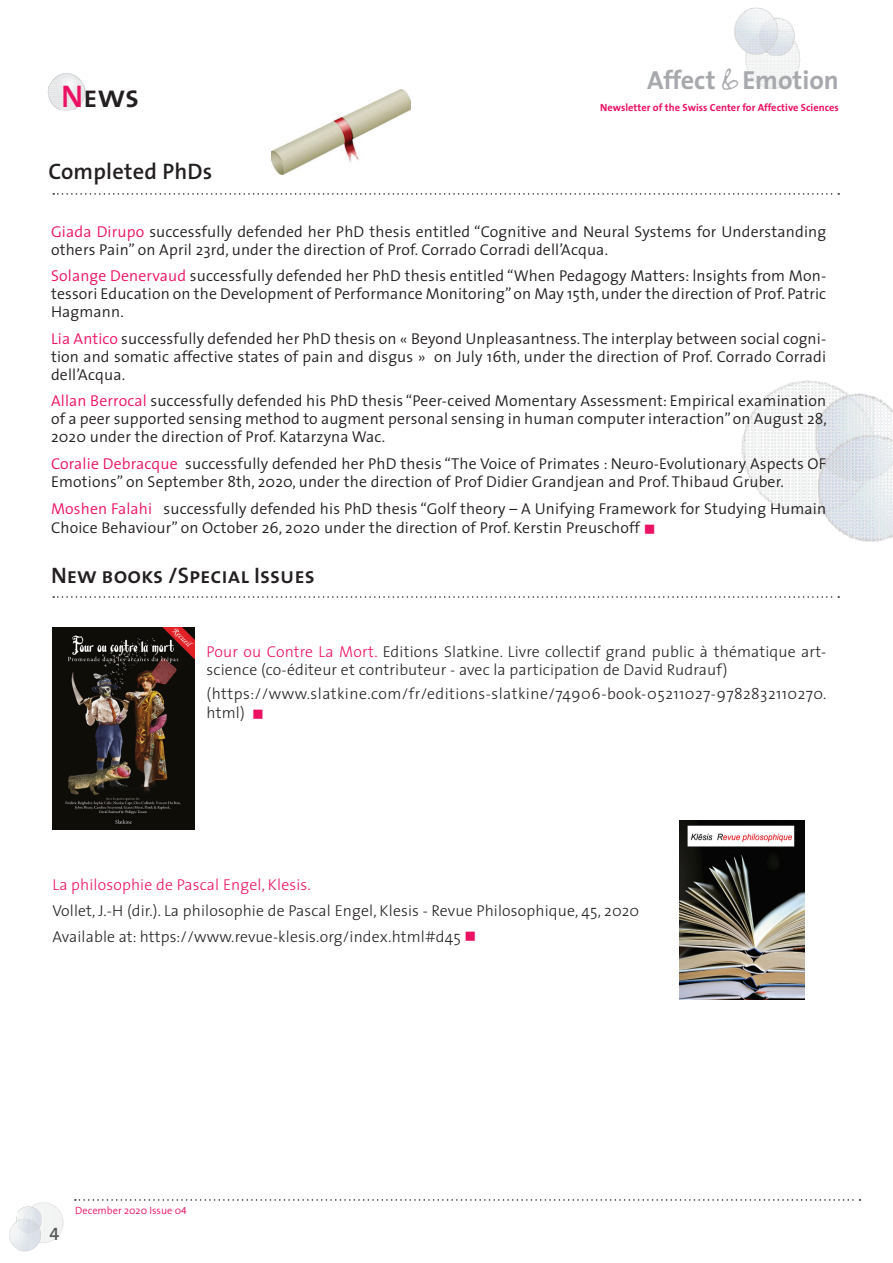
<style>
.page{position:relative;width:893px;height:1263px;background:#fff}
.page>*{position:absolute;margin:0;border:0;box-sizing:border-box;transform-origin:0 0}
.t1{font:31.5px "The Sans Semi Bold Caps";color:#231f20}
.t2{font:700 26.25px "The Sans";color:#a8a9ad}
.t3{font:22.5px "The Sans Semi Bold Caps";color:#231f20}
.t4{font:600 22.5px "The Sans";letter-spacing:.01em;color:#231f20}
.t5{font:18px "The Sans Semi Bold Caps";color:#57585a}
.t6{font:300 15.75px/18px "The Sans";letter-spacing:.01em;color:#231f20}
.t7{font:300 15.75px/26px "The Sans";letter-spacing:.01em;color:#231f20}
.t8{font:300 15.75px/19.5px "The Sans";letter-spacing:.03em;color:#231f20}
.t9{font:300 15.75px "The Sans";letter-spacing:.01em;color:#ec1163}
.t10{font:700 10.5px "The Sans";letter-spacing:.005em;color:#ec1163}
.t11{font:300 10.5px "The Sans";color:#ec1163}
.s1{color:#ec1163}
.s2{font-family:"Evans Hand";font-weight:400}
.s3{font-family:"Myriad Pro";font-weight:400}
</style>
<div class="page">
<img style="left:9px;top:1202px;width:55px;height:50px">
<svg style="left:75px;top:1199px;width:785px;height:2px"></svg>
<img style="left:741px;top:380px;width:152px;height:218px">
<svg style="left:53px;top:193px;width:786px;height:2px"></svg>
<img style="left:47px;top:73px;width:39px;height:38px">
<img style="left:271px;top:90px;width:140px;height:84px">
<svg style="left:53px;top:596px;width:786px;height:2px"></svg>
<img style="left:734px;top:7px;width:67px;height:82px">
<img style="left:52px;top:628px;width:142px;height:201px">
<img style="left:680px;top:820px;width:125px;height:179px">
<h1 class="t1" style="left:61px;top:70px;width:80px"><span class="s1">N</span>ews</h1>
<h3 class="t4" style="left:48px;top:152px;width:166px">Completed PhDs</h3>
<h2 class="t2" style="left:647px;top:59px;width:193px">Affect <span class="s2">&amp;</span> Emotion</h2>
<p class="t10" style="left:600px;top:98px;width:240px">Newsletter of the Swiss Center for Affective Sciences</p>
<p class="t6" style="left:51px;top:222px;width:777px"><span class="s1">Giada Dirupo</span> successfully defended her PhD thesis entitled “Cognitive and Neural Systems for Understanding others Pain” on April 23rd, under the direction of Prof. Corrado Corradi dell’Acqua.</p>
<p class="t6" style="left:51px;top:267px;width:777px;text-align:justify"><span class="s1">Solange Denervaud</span> successfully defended her PhD thesis entitled “When Pedagogy Matters: lnsights from Mon&shy;tessori Education on the Development of Performance Monitoring” on May 15th, under the direction of Prof. Patric Hagmann.</p>
<p class="t6" style="left:51px;top:329px;width:777px;text-align:justify"><span class="s1">Lia Antico</span> successfully defended her PhD thesis on « Beyond Unpleasantness. The interplay between social cogni&shy;tion and somatic affective states of pain and disgus » on July 16th, under the direction of Prof. Corrado Corradi dell’Acqua.</p>
<p class="t6" style="left:51px;top:392px;width:777px;text-align:justify"><span class="s1">Allan Berrocal</span> successfully defended his PhD thesis “Peer-ceived Momentary Assessment: Empirical examination of a peer supported sensing method to augment personal sensing in human computer interaction” on August 28, 2020 under the direction of Prof. Katarzyna Wac.</p>
<p class="t6" style="left:51px;top:454px;width:777px"><span class="s1">Coralie Debracque</span> successfully defended her PhD thesis “The Voice of Primates : Neuro-Evolutionary Aspects OF<br>Emotions” on September 8th, 2020, under the direction of Prof Didier Grandjean and Prof. Thibaud Gruber.</p>
<p class="t6" style="left:51px;top:498px;width:777px;line-height:19.5px"><span class="s1">Moshen Falahi</span> successfully defended his PhD thesis “Golf theory – A Unifying Framework for Studying Humain<br>Choice Behaviour” on October 26, 2020 under the direction of Prof. Kerstin Preuschoff <span class="s1">■</span></p>
<h3 class="t3" style="left:51px;top:556px;width:265px">New books /Special Issues</h3>
<p class="t7" style="left:207px;top:642px;width:621px;line-height:18px"><span class="s1">Pour ou Contre La Mort.</span> Editions Slatkine. Livre collectif grand public à thématique art&shy;science (co-éditeur et contributeur - avec la participation de David Rudrauf)</p>
<p class="t8" style="left:207px;top:683px;width:621px">(https://www.slatkine.com/fr/editions-slatkine/74906-book-05211027-9782832110270. html) <span class="s1">■</span></p>
<p class="t9" style="left:52px;top:872px;width:260px">La philosophie de Pascal Engel, Klesis.</p>
<p class="t7" style="left:52px;top:897px;width:588px">Vollet, J.-H (dir.). La philosophie de Pascal Engel, Klesis - Revue Philosophique, 45, 2020<br>Available at: https://www.revue-klesis.org/index.html#d45 <span class="s1">■</span></p>
<p class="t5" style="left:50px;top:1219px;width:11px">4</p>
<p class="t11" style="left:75px;top:1201px;width:113px">December 2020 Issue 0<span class="s3">4</span></p>
</div>
